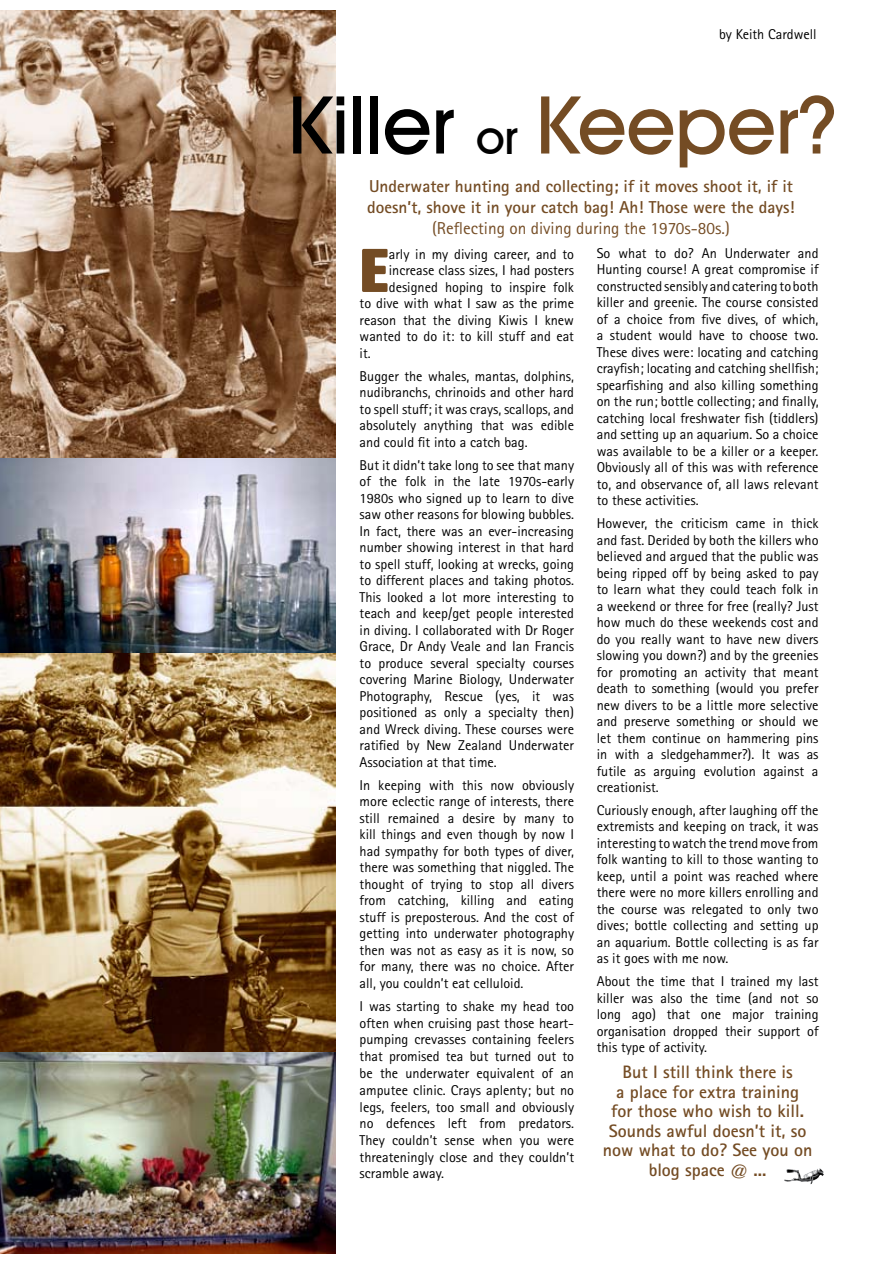
<style>
.page{position:relative;width:893px;height:1263px;background:#fff}
.page>*{position:absolute;margin:0;border:0;box-sizing:border-box;transform-origin:0 0}
.t1{font:500 80.25px "Avant Garde IT Cby BT";color:#744c24}
.t2{font:800 61.05px "Barmeno";color:#744c24}
.t3{font:700 18px/19.5px "Rotis Sans Serif";color:#744c24;text-align:center}
.t4{font:700 17.25px/21px "Rotis Sans Serif";color:#744c24}
.t5{font:17.25px "Rotis Sans Serif";color:#744c24}
.t6{font:14.25px/16.5px "Rotis Sans Serif";color:#000;text-align:justify}
.s1{color:#000}
.s2{font-size:47.25px;color:#000}
</style>
<div class="page">
<img style="left:784px;top:1169px;width:40px;height:15px">
<img style="left:0;top:459px;width:336px;height:794px">
<img style="left:0;top:11px;width:335px;height:450px">
<p class="t6" style="left:719px;top:26px;width:99px">by Keith Cardwell</p>
<h1 class="t1" style="left:288px;top:76px;width:551px"><span class="s1">Killer</span> <span class="s2">or</span> Keeper?</h1>
<p class="t4" style="left:367px;top:175px;width:429px">Underwater hunting and collecting; if it moves shoot it, if it doesn’t, shove it in your catch bag! Ah! Those were the days!</p>
<p class="t5" style="left:432px;top:218px;width:299px">(Reflecting on diving during the 1970s-80s.)</p>
<h2 class="t2" style="left:360px;top:233px;width:31px">E</h2>
<p class="t6" style="left:389px;top:246px;width:187px">arly in my diving career, and to</p>
<p class="t6" style="left:389px;top:262px;width:187px">increase class sizes, I had posters</p>
<p class="t6" style="left:389px;top:279px;width:187px">designed hoping to inspire folk</p>
<p class="t6" style="left:360px;top:295px;width:216px">to dive with what I saw as the prime</p>
<p class="t6" style="left:360px;top:312px;width:216px">reason that the diving Kiwis I knew</p>
<p class="t6" style="left:360px;top:328px;width:216px">wanted to do it: to kill stuff and eat</p>
<p class="t6" style="left:360px;top:345px;width:13px">it.</p>
<p class="t6" style="left:360px;top:368px;width:216px">Bugger the whales, mantas, dolphins, nudibranchs, chrinoids and other hard to spell stuff; it was crays, scallops, and absolutely anything that was edible and could fit into a catch bag.</p>
<p class="t6" style="left:360px;top:457px;width:216px">But it didn’t take long to see that many of the folk in the late 1970s-early 1980s who signed up to learn to dive saw other reasons for blowing bubbles.<br>In fact, there was an ever-increasing number showing interest in that hard to spell stuff, looking at wrecks, going to different places and taking photos.<br>This looked a lot more interesting to teach and keep/get people interested in diving. I collaborated with Dr Roger Grace, Dr Andy Veale and Ian Francis to produce several specialty courses covering Marine Biology, Underwater Photography, Rescue (yes, it was positioned as only a specialty then) and Wreck diving. These courses were ratified by New Zealand Underwater Association at that time.</p>
<p class="t6" style="left:360px;top:776px;width:216px">In keeping with this now obviously more eclectic range of interests, there still remained a desire by many to kill things and even though by now I had sympathy for both types of diver, there was something that niggled. The thought of trying to stop all divers from catching, killing and eating stuff is preposterous. And the cost of getting into underwater photography then was not as easy as it is now, so for many, there was no choice. After all, you couldn’t eat celluloid.</p>
<p class="t6" style="left:360px;top:997px;width:216px">I was starting to shake my head too often when cruising past those heart&shy;pumping crevasses containing feelers that promised tea but turned out to be the underwater equivalent of an amputee clinic. Crays aplenty; but no legs, feelers, too small and obviously no defences left from predators.<br>They couldn’t sense when you were threateningly close and they couldn’t scramble away.</p>
<p class="t6" style="left:597px;top:244px;width:223px">So what to do? An Underwater and Hunting course! A great compromise if constructed sensibly and catering to both killer and greenie. The course consisted of a choice from five dives, of which, a student would have to choose two.<br>These dives were: locating and catching crayfish; locating and catching shellfish; spearfishing and also killing something on the run; bottle collecting; and finally, catching local freshwater fish (tiddlers) and setting up an aquarium. So a choice was available to be a killer or a keeper.<br>Obviously all of this was with reference to, and observance of, all laws relevant to these activities.</p>
<p class="t6" style="left:597px;top:515px;width:223px">However, the criticism came in thick and fast. Derided by both the killers who believed and argued that the public was being ripped off by being asked to pay to learn what they could teach folk in a weekend or three for free (really? Just how much do these weekends cost and do you really want to have new divers slowing you down?) and by the greenies for promoting an activity that meant death to something (would you prefer new divers to be a little more selective and preserve something or should we let them continue on hammering pins in with a sledgehammer?). It was as futile as arguing evolution against a creationist.</p>
<p class="t6" style="left:597px;top:802px;width:223px">Curiously enough, after laughing off the extremists and keeping on track, it was interesting to watch the trend move from folk wanting to kill to those wanting to keep, until a point was reached where there were no more killers enrolling and the course was relegated to only two dives; bottle collecting and setting up an aquarium. Bottle collecting is as far as it goes with me now.</p>
<p class="t6" style="left:597px;top:973px;width:223px">About the time that I trained my last killer was also the time (and not so long ago) that one major training organisation dropped their support of this type of activity.</p>
<p class="t3" style="left:603px;top:1062px;width:211px">But I still think there is<br>a place for extra training<br>for those who wish to kill.<br>Sounds awful doesn’t it, so now what to do? See you on blog space @ ...</p>
</div>
